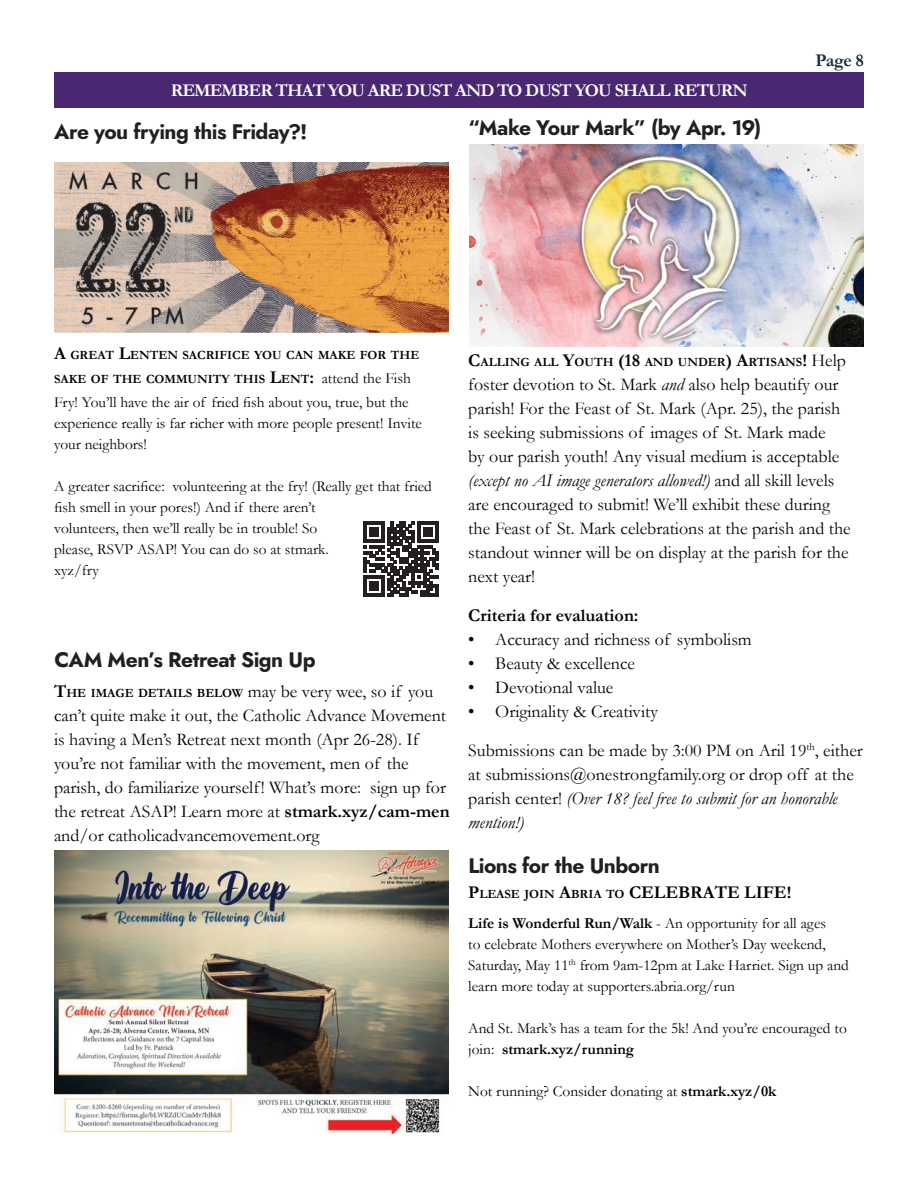
<style>
.page{position:relative;width:918px;height:1188px;background:#fff}
.page>*{position:absolute;margin:0;border:0;box-sizing:border-box;transform-origin:0 0}
.t1{font:21px "Jost";letter-spacing:-.025em;color:#231f20}
.t2{font:18px/24px "Garamond";color:#040503}
.t3{font:700 18px "Garamond";letter-spacing:-.05em;color:#fff}
.t4{font:700 18px "Garamond";color:#040503}
.t5{font:700 18px "Garamond";color:#182a33}
.t6{font:700 18px "Garamond";color:#040503}
.t7{font:15.3px/21px "Garamond";color:#040503}
.t8{font:700 12.6px/24px "Garamond";color:#040503}
.s1{font-size:18px}
.s2{font-weight:400;font-size:15.3px}
.s3{font-weight:700}
.s4{font-weight:700;font-size:12.6px}
.s5{font-weight:400;font-size:18px}
.s6{font-style:italic}
</style>
<div class="page">
<div style="left:54px;top:72px;width:810px;height:36px;background:#492772"></div>
<img style="left:470px;top:144px;width:394px;height:202px">
<img style="left:54px;top:162px;width:394px;height:170px">
<img style="left:54px;top:850px;width:394px;height:284px">
<svg style="left:363px;top:522px;width:75px;height:75px"></svg>
<p class="t3" style="left:171px;top:78px;width:579px">REMEMBER THAT YOU ARE DUST AND TO DUST YOU SHALL RETURN</p>
<p class="t1" style="left:54px;top:117px;width:255px">Are you frying this Friday?!</p>
<p class="t1" style="left:468px;top:113px;width:295px">“Make Your Mark” (by Apr. 19)</p>
<p class="t5" style="left:816px;top:48px;width:50px">Page 8</p>
<p class="t8" style="left:54px;top:343px;width:367px"><span class="s1">A</span> GREAT <span class="s1">L</span>ENTEN SACRIFICE YOU CAN MAKE FOR THE<br>SAKE OF THE COMMUNITY THIS <span class="s1">L</span>ENT<span class="s1">:</span> <span class="s2">attend the Fish</span></p>
<p class="t7" style="left:54px;top:391px;width:369px">Fry! You’ll have the air of fried fish about you, true, but the experience really is far richer with more people present! Invite your neighbors!</p>
<p class="t7" style="left:54px;top:475px;width:379px">A greater sacrifice: volunteering at the fry! (Really get that fried fish smell in your pores!) And if there aren’t<br>volunteers, then we’ll really be in trouble! So<br>please, RSVP ASAP! You can do so at stmark.<br>xyz/fry</p>
<p class="t1" style="left:54px;top:646px;width:263px">CAM Men’s Retreat Sign Up</p>
<p class="t2" style="left:54px;top:679px;width:397px"><span class="s3">T</span><span class="s4">HE IMAGE DETAILS BELOW</span> may be very wee, so if you can’t quite make it out, the Catholic Advance Movement is having a Men’s Retreat next month (Apr 26-28). If you’re not familiar with the movement, men of the parish, do familiarize yourself! What’s more: sign up for the retreat ASAP! Learn more at <span class="s3">stmark.xyz/cam-men </span>and/or catholicadvancemovement.org</p>
<p class="t8" style="left:468px;top:350px;width:379px"><span class="s1">C</span>ALLING ALL <span class="s1">Y</span>OUTH <span class="s1">(18</span> AND UNDER<span class="s1">) A</span>RTISANS<span class="s1">!</span> <span class="s5">Help</span></p>
<p class="t2" style="left:468px;top:372px;width:384px">foster devotion to St. Mark <span class="s6">and</span> also help beautify our parish! For the Feast of St. Mark (Apr. 25), the parish is seeking submissions of images of St. Mark made<br>by our parish youth! Any visual medium is acceptable <span class="s6">(except no AI image generators allowed!)</span> and all skill levels are encouraged to submit! We’ll exhibit these during the Feast of St. Mark celebrations at the parish and the standout winner will be on display at the parish for the next year!</p>
<p class="t4" style="left:468px;top:603px;width:172px">Criteria for evaluation:</p>
<p class="t2" style="left:468px;top:627px;width:285px">• Accuracy and richness of symbolism</p>
<p class="t2" style="left:468px;top:651px;width:168px">• Beauty &amp; excellence</p>
<p class="t2" style="left:468px;top:675px;width:147px">• Devotional value</p>
<p class="t2" style="left:468px;top:691px;width:396px;line-height:39px">• Originality &amp; Creativity<br>Submissions can be made by 3:00 PM on Aril 19<sup>th</sup>, either</p>
<p class="t2" style="left:468px;top:762px;width:387px">at submissions@onestrongfamily.org or drop off at the parish center! <span class="s6">(Over 18? feel free to submit for an honorable mention!)</span></p>
<p class="t1" style="left:468px;top:851px;width:193px">Lions for the Unborn</p>
<p class="t8" style="left:468px;top:882px;width:174px"><span class="s1">P</span>LEASE JOIN <span class="s1">A</span>BRIA TO <span class="s1">CELEBRATE</span></p>
<p class="t6" style="left:744px;top:880px;width:12px">LIFE</p>
<p class="t6" style="left:787px;top:880px;width:6px">!</p>
<p class="t7" style="left:468px;top:913px;width:382px"><span class="s3">Life is Wonderful Run/Walk</span> - An opportunity for all ages<br>to celebrate Mothers everywhere on Mother’s Day weekend, Saturday, May 11<sup>th</sup> from 9am-12pm at Lake Harriet. Sign up and learn more today at supporters.abria.org/run</p>
<p class="t7" style="left:468px;top:1018px;width:380px">And St. Mark’s has a team for the 5k! And you’re encouraged to join: <span class="s3">stmark.xyz/running</span></p>
<p class="t7" style="left:468px;top:1081px;width:310px">Not running? Consider donating at <span class="s3">stmark.xyz/0k</span></p>
</div>
